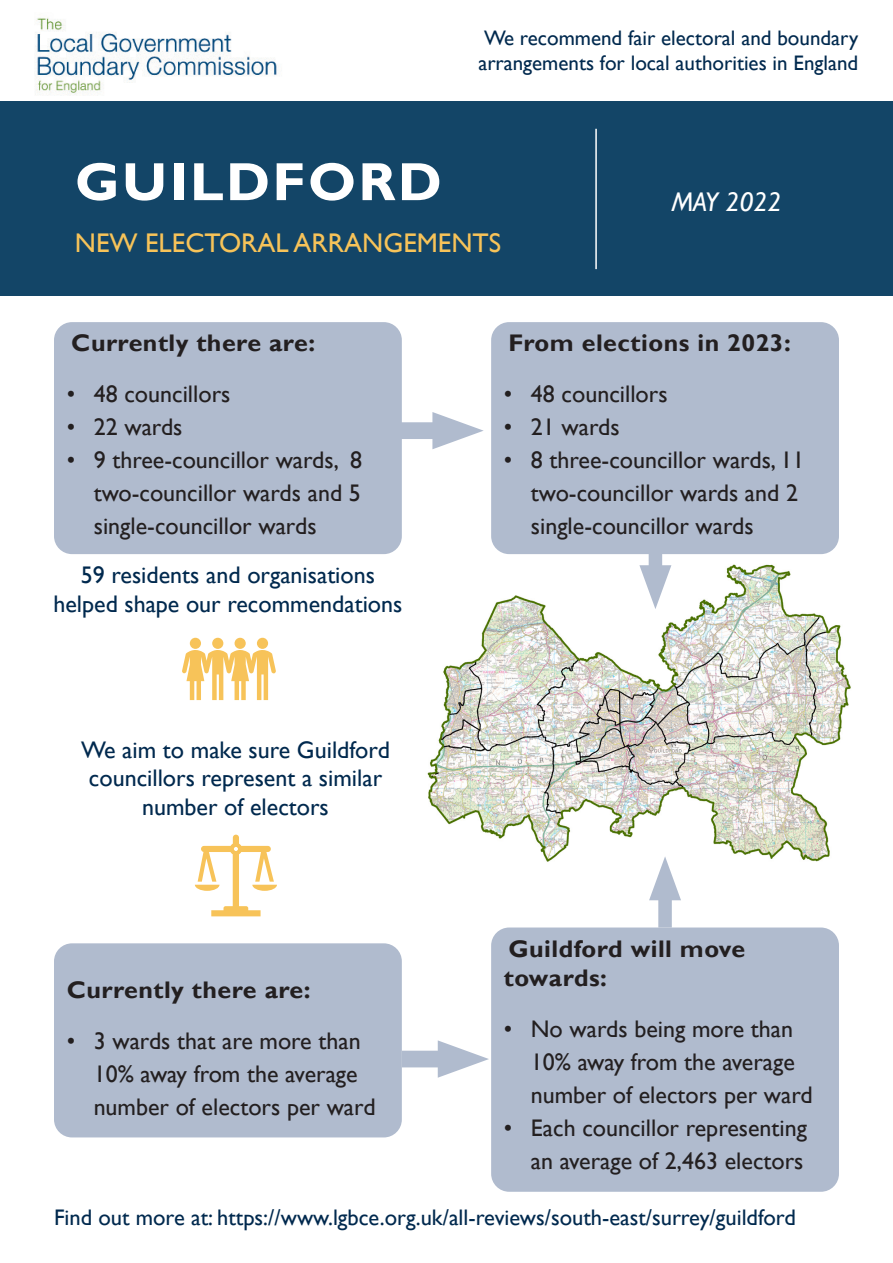
<style>
.page{position:relative;width:893px;height:1263px;background:#fff}
.page>*{position:absolute;margin:0;border:0;box-sizing:border-box;transform-origin:0 0}
.t1{font:700 54px "Gill Sans";letter-spacing:.04em;color:#fff}
.t2{font:27px "Gill Sans";color:#f7c359}
.t3{font:italic 27px "Gill Sans";color:#fff}
.t4{font:24px/33px "Gill Sans";color:#231f20}
.t5{font:24px/28.8px "Gill Sans";color:#00294e;text-align:center}
.t6{font:700 24px/28.8px "Gill Sans";letter-spacing:.02em;color:#231f20;scale:1.04 1}
.t7{font:22.5px "Gill Sans";color:#00294e}
.t8{font:21px/25.2px "Gill Sans";color:#00294e}
</style>
<div class="page">
<img style="left:427px;top:554px;width:424px;height:308px">
<div style="left:54px;top:943px;width:348px;height:194px;background:#b0bbce;border-radius:18px"></div>
<div style="left:54px;top:322px;width:348px;height:232px;background:#b0bbce;border-radius:18px"></div>
<div style="left:491px;top:322px;width:348px;height:232px;background:#b0bbce;border-radius:18px"></div>
<img style="left:29px;top:17px;width:257px;height:85px">
<div style="left:0;top:102px;width:893px;height:194px;background:#134567"></div>
<hr style="left:595px;top:129px;width:2px;height:140px;background:#fff">
<div style="left:649px;top:539px;width:13px;height:44px;background:#b0bbce"></div>
<svg style="left:639px;top:565px;width:32px;height:44px"></svg>
<svg style="left:195px;top:835px;width:82px;height:81px"></svg>
<div style="left:257px;top:638px;width:11px;height:11px;background:#f7c359;border-radius:50%"></div>
<div style="left:190px;top:638px;width:11px;height:11px;background:#f7c359;border-radius:50%"></div>
<div style="left:235px;top:638px;width:11px;height:11px;background:#f7c359;border-radius:50%"></div>
<div style="left:212px;top:638px;width:11px;height:11px;background:#f7c359;border-radius:50%"></div>
<svg style="left:182px;top:650px;width:94px;height:50px"></svg>
<div style="left:396px;top:422px;width:57px;height:17px;background:#b0bbce"></div>
<svg style="left:432px;top:412px;width:52px;height:37px"></svg>
<div style="left:402px;top:1051px;width:57px;height:16px;background:#b0bbce"></div>
<svg style="left:438px;top:1040px;width:51px;height:38px"></svg>
<div style="left:491px;top:927px;width:348px;height:265px;background:#b0bbce;border-radius:18px"></div>
<div style="left:658px;top:882px;width:14px;height:45px;background:#b0bbce"></div>
<svg style="left:649px;top:856px;width:32px;height:44px"></svg>
<p class="t1" style="left:75px;top:149px;width:369px">GUILDFORD</p>
<p class="t8" style="left:478px;top:25px;width:381px">We recommend fair electoral and boundary arrangements for local authorities in England</p>
<p class="t3" style="left:671px;top:186px;width:112px">MAY 2022</p>
<p class="t2" style="left:75px;top:227px;width:428px">NEW ELECTORAL ARRANGEMENTS</p>
<p class="t6" style="left:71px;top:330px;width:236px">Currently there are:</p>
<p class="t4" style="left:67px;top:378px;width:165px">• 48 councillors</p>
<p class="t4" style="left:67px;top:411px;width:117px">• 22 wards</p>
<p class="t4" style="left:94px;top:444px;width:270px;text-align:justify;text-indent:-27px">• 9 three-councillor wards, 8 two-councillor wards and 5 single-councillor wards</p>
<p class="t5" style="left:53px;top:561px;width:350px">59 residents and organisations helped shape our recommendations</p>
<p class="t5" style="left:81px;top:736px;width:310px">We aim to make sure Guildford councillors represent a similar number of electors</p>
<p class="t6" style="left:67px;top:976px;width:236px">Currently there are:</p>
<p class="t4" style="left:94px;top:1025px;width:283px;text-indent:-27px">• 3 wards that are more than<br>10% away from the average number of electors per ward</p>
<p class="t6" style="left:508px;top:330px;width:273px">From elections in 2023:</p>
<p class="t4" style="left:504px;top:378px;width:165px">• 48 councillors</p>
<p class="t4" style="left:504px;top:411px;width:117px">• 21 wards</p>
<p class="t4" style="left:531px;top:444px;width:275px;text-indent:-27px">• 8 three-councillor wards, 11 two-councillor wards and 2 single-councillor wards</p>
<p class="t6" style="left:504px;top:935px;width:234px">Guildford will move towards:</p>
<p class="t4" style="left:531px;top:1012px;width:283px;text-indent:-27px">• No wards being more than<br>10% away from the average number of electors per ward</p>
<p class="t4" style="left:504px;top:1111px;width:305px;text-align:right">• Each councillor representing an average of 2,463 electors</p>
<p class="t7" style="left:54px;top:1204px;width:743px">Find out more at: https://www.lgbce.org.uk/all-reviews/south-east/surrey/guildford</p>
</div>
